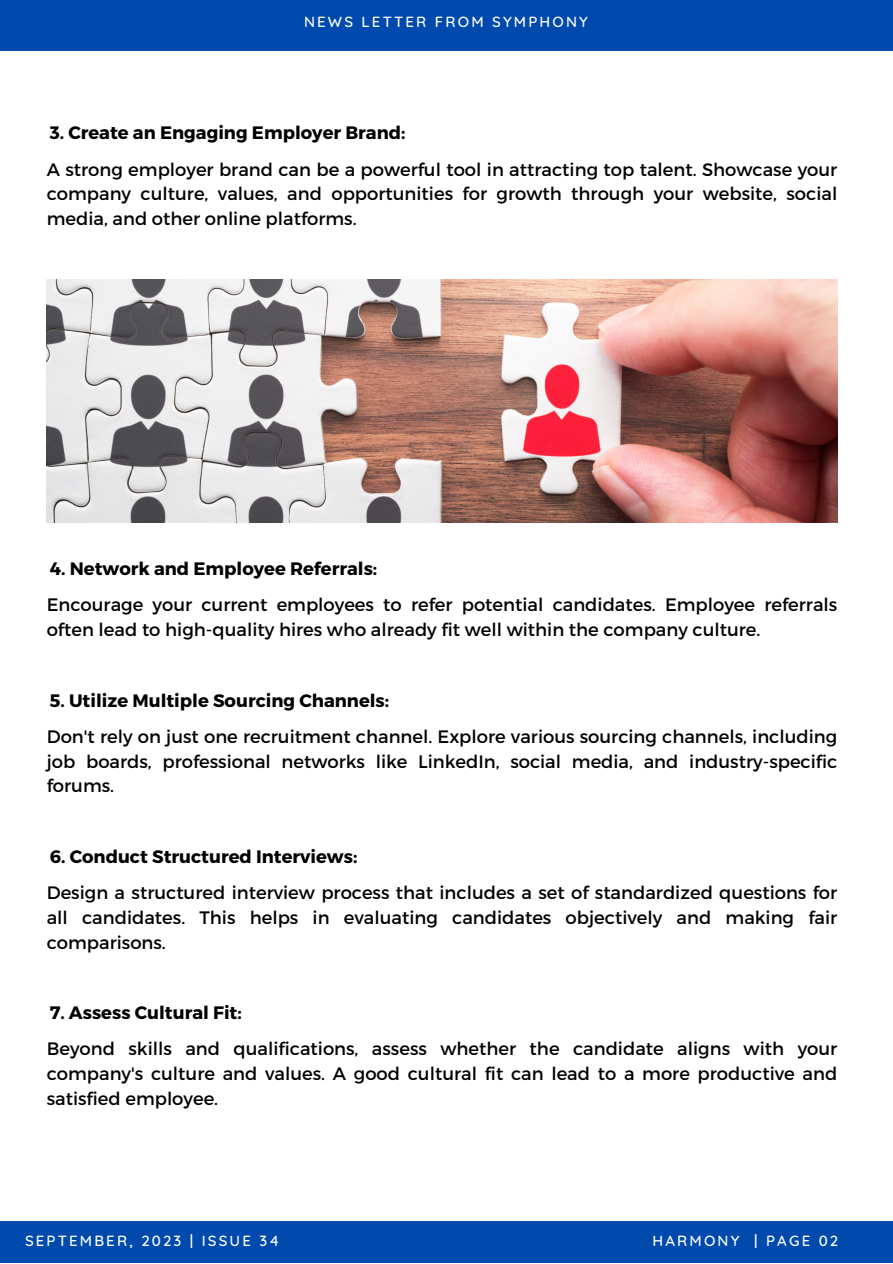
<style>
.page{position:relative;width:893px;height:1264px;background:#fff}
.page>*{position:absolute;margin:0;border:0;box-sizing:border-box;transform-origin:0 0}
.t1{font:18px/24.8px "Montserrat";color:#000;text-align:justify}
.t2{font:700 18px "Montserrat";color:#000}
.t3{font:500 15px "Quicksand";letter-spacing:.145em;color:#fff}
</style>
<div class="page">
<div style="left:0;top:0;width:892px;height:51px;background:#004aad"></div>
<div style="left:0;top:1221px;width:892px;height:41px;background:#004aad"></div>
<img style="left:47px;top:279px;width:790px;height:243px">
<p class="t3" style="left:304px;top:12px;width:285px">NEWS LETTER FROM SYMPHONY</p>
<p class="t2" style="left:50px;top:121px;width:357px">3. Create an Engaging Employer Brand:</p>
<p class="t1" style="left:47px;top:156px;width:792px">A strong employer brand can be a powerful tool in attracting top talent. Showcase your company culture, values, and opportunities for growth through your website, social media, and other online platforms.</p>
<p class="t2" style="left:50px;top:557px;width:329px">4. Network and Employee Referrals:</p>
<p class="t1" style="left:47px;top:591px;width:792px">Encourage your current employees to refer potential candidates. Employee referrals often lead to high-quality hires who already fit well within the company culture.</p>
<p class="t2" style="left:50px;top:688px;width:341px">5. Utilize Multiple Sourcing Channels:</p>
<p class="t1" style="left:47px;top:723px;width:792px">Don't rely on just one recruitment channel. Explore various sourcing channels, including job boards, professional networks like LinkedIn, social media, and industry-specific forums.</p>
<p class="t2" style="left:50px;top:844px;width:309px">6. Conduct Structured Interviews:</p>
<p class="t1" style="left:47px;top:879px;width:792px">Design a structured interview process that includes a set of standardized questions for all candidates. This helps in evaluating candidates objectively and making fair comparisons.</p>
<p class="t2" style="left:50px;top:1001px;width:193px">7. Assess Cultural Fit:</p>
<p class="t1" style="left:47px;top:1035px;width:792px">Beyond skills and qualifications, assess whether the candidate aligns with your company's culture and values. A good cultural fit can lead to a more productive and satisfied employee.</p>
<p class="t3" style="left:25px;top:1230px;width:255px">SEPTEMBER, 2023 | ISSUE 34</p>
<p class="t3" style="left:652px;top:1230px;width:187px">HARMONY | PAGE 02</p>
</div>
